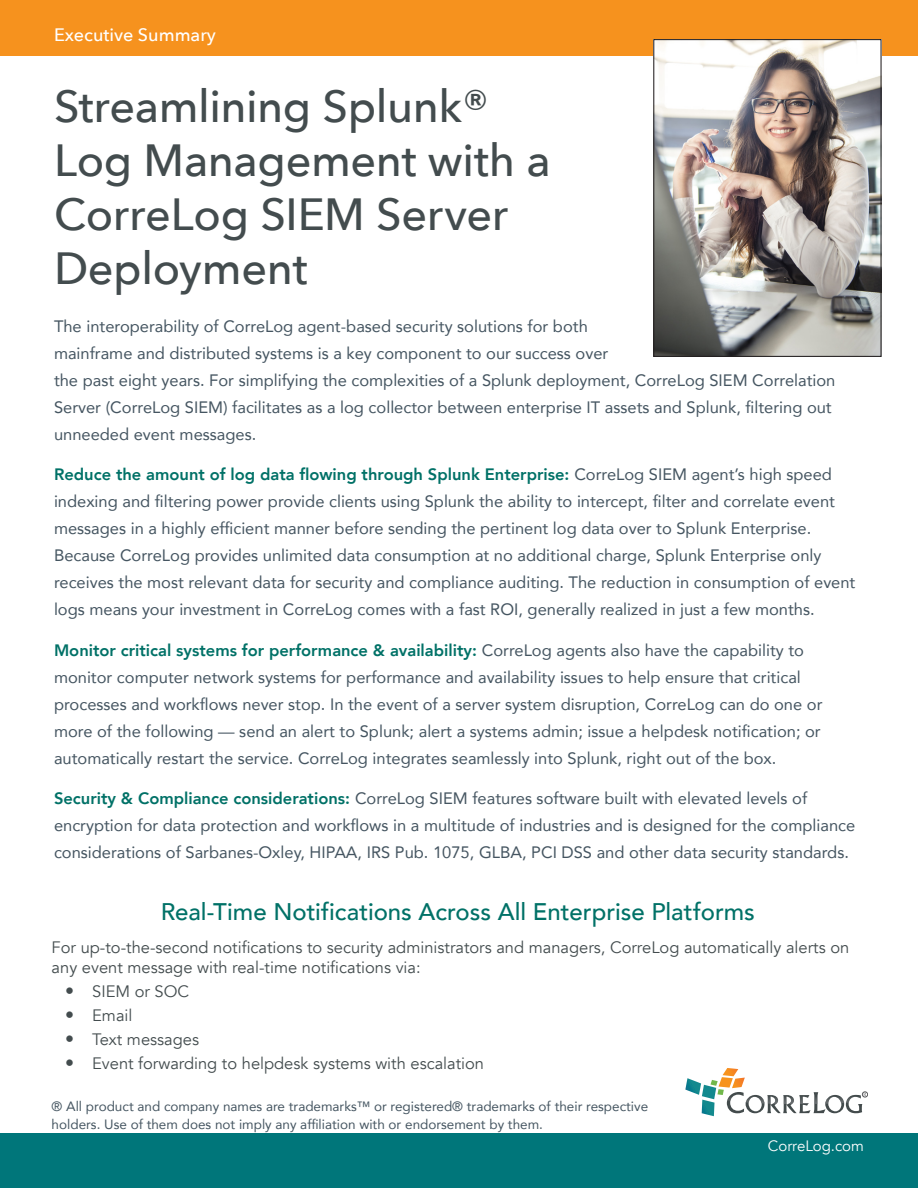
<style>
.page{position:relative;width:918px;height:1188px;background:#fff}
.page>*{position:absolute;margin:0;border:0;box-sizing:border-box;transform-origin:0 0}
.t1{font:500 45px/54px "Avenir Next";letter-spacing:-.01em;color:#434c4e}
.t2{font:500 24px "Avenir";color:#007167}
.t3{font:500 18px "Avenir Next";color:#fff}
.t4{font:16.5px/27px "Avenir";color:#455561}
.t5{font:16.5px/19.5px "Avenir";color:#434c4e}
.t6{font:15px "Avenir";color:#fff}
.t7{font:13.5px/18px "Avenir";color:#455561}
.s1{font-weight:800;color:#007167}
.s2{font-size:18px}
</style>
<div class="page">
<div style="left:0;top:0;width:918px;height:56px;background:#f6921e"></div>
<img style="left:655px;top:41px;width:225px;height:314px">
<div style="left:653px;top:39px;width:229px;height:318px;border:1px solid #231f20"></div>
<div style="left:0;top:1134px;width:918px;height:54px;background:#00767a"></div>
<svg style="left:685px;top:1068px;width:183px;height:48px"></svg>
<p class="t3" style="left:54px;top:20px;width:163px">Executive Summary</p>
<p class="t1" style="left:54px;top:78px;width:437px">Streamlining Splunk®</p>
<p class="t1" style="left:54px;top:132px;width:498px">Log Management with a<br>CorreLog SIEM Server</p>
<p class="t1" style="left:54px;top:240px;width:255px">Deployment</p>
<p class="t4" style="left:54px;top:312px;width:783px">The interoperability of CorreLog agent-based security solutions for both<br>mainframe and distributed systems is a key component to our success over<br>the past eight years. For simplifying the complexities of a Splunk deployment, CorreLog SIEM Correlation Server (CorreLog SIEM) facilitates as a log collector between enterprise IT assets and Splunk, filtering out unneeded event messages.</p>
<p class="t4" style="left:54px;top:461px;width:803px"><span class="s1">Reduce the amount of log data flowing through Splunk Enterprise:</span> CorreLog SIEM agent’s high speed indexing and filtering power provide clients using Splunk the ability to intercept, filter and correlate event messages in a highly efficient manner before sending the pertinent log data over to Splunk Enterprise.<br>Because CorreLog provides unlimited data consumption at no additional charge, Splunk Enterprise only receives the most relevant data for security and compliance auditing. The reduction in consumption of event logs means your investment in CorreLog comes with a fast ROI, generally realized in just a few months.</p>
<p class="t4" style="left:54px;top:636px;width:770px"><span class="s1">Monitor critical systems for performance &amp; availability:</span> CorreLog agents also have the capability to monitor computer network systems for performance and availability issues to help ensure that critical processes and workflows never stop. In the event of a server system disruption, CorreLog can do one or more of the following — send an alert to Splunk; alert a systems admin; issue a helpdesk notification; or automatically restart the service. CorreLog integrates seamlessly into Splunk, right out of the box.</p>
<p class="t4" style="left:54px;top:785px;width:803px"><span class="s1">Security &amp; Compliance considerations:</span> CorreLog SIEM features software built with elevated levels of encryption for data protection and workflows in a multitude of industries and is designed for the compliance considerations of Sarbanes-Oxley, HIPAA, IRS Pub. 1075, GLBA, PCI DSS and other data security standards.</p>
<p class="t2" style="left:161px;top:891px;width:596px">Real-Time Notifications Across All Enterprise Platforms</p>
<p class="t5" style="left:52px;top:938px;width:799px">For up-to-the-second notifications to security administrators and managers, CorreLog automatically alerts on any event message with real-time notifications via:</p>
<p class="t5" style="left:65px;top:982px;width:125px"><span class="s2">•</span> SIEM or SOC</p>
<p class="t5" style="left:65px;top:1006px;width:69px"><span class="s2">•</span> Email</p>
<p class="t5" style="left:65px;top:1030px;width:135px"><span class="s2">•</span> Text messages</p>
<p class="t5" style="left:65px;top:1054px;width:420px"><span class="s2">•</span> Event forwarding to helpdesk systems with escalation</p>
<p class="t7" style="left:52px;top:1097px;width:598px">® All product and company names are trademarks™ or registered® trademarks of their respective holders. Use of them does not imply any affiliation with or endorsement by them.</p>
<p class="t6" style="left:768px;top:1137px;width:98px">CorreLog.com</p>
</div>
